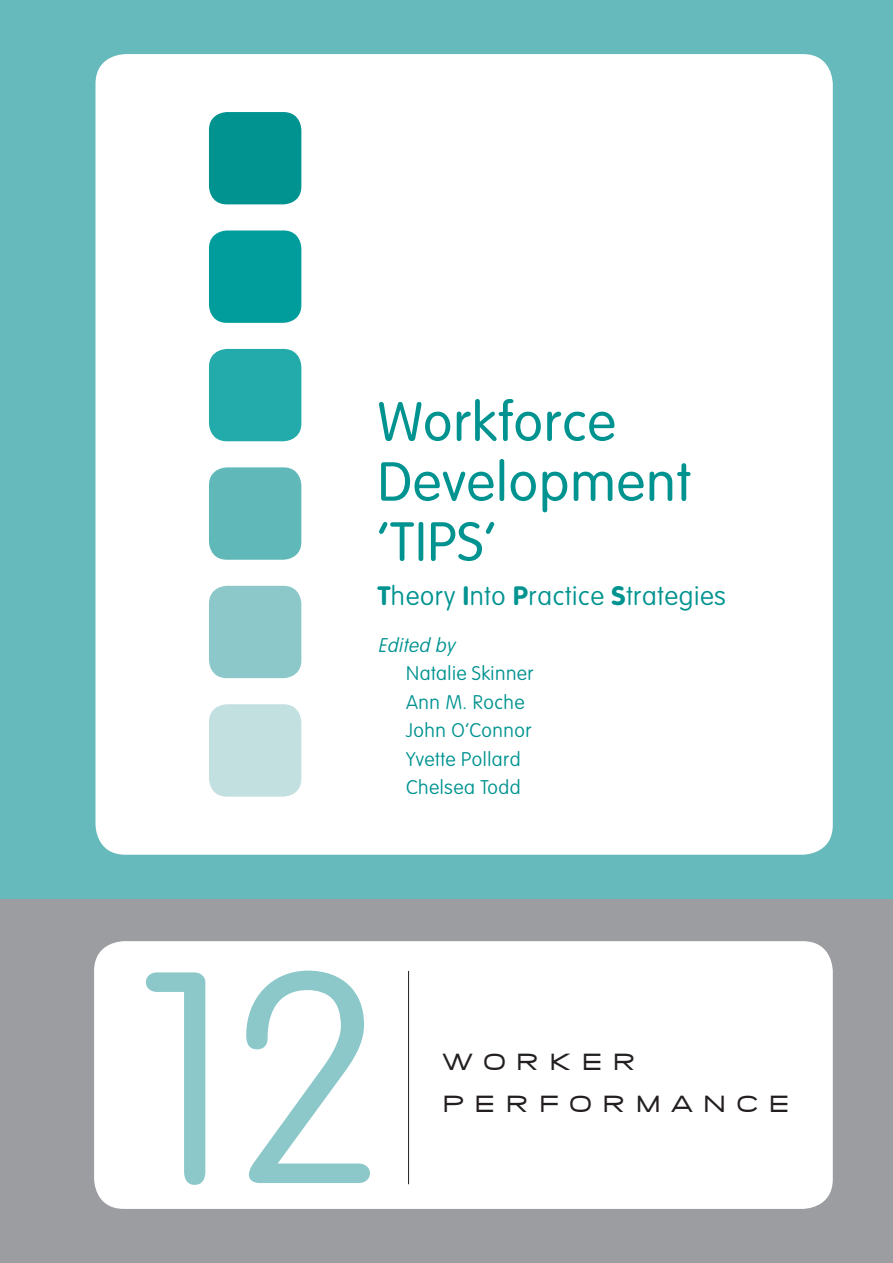
<style>
.page{position:relative;width:893px;height:1263px;background:#fff}
.page>*{position:absolute;margin:0;border:0;box-sizing:border-box;transform-origin:0 0}
.t1{font:100 295.8px "VAG Rounded";color:#8cc8c9}
.t2{font:300 54px/60px "VAG Rounded";letter-spacing:.025em;color:#009390}
.t3{font:100 26.25px "VAG Rounded";letter-spacing:.025em;color:#009390}
.t4{font:500 24.3px/42px "SF Grandezza";letter-spacing:.45em;color:#231f20}
.t5{font:100 19.5px/28.5px "VAG Rounded";letter-spacing:.025em;color:#009390}
.t6{font:italic 100 19.5px "VAG Rounded";color:#009390}
.s1{font-weight:700}
</style>
<div class="page">
<div style="left:0;top:899px;width:892px;height:364px;background:#9b9da0"></div>
<div style="left:0;top:0;width:892px;height:899px;background:#66babb"></div>
<div style="left:94px;top:941px;width:738px;height:268px;background:#fff;border-radius:30px"></div>
<div style="left:95px;top:54px;width:737px;height:801px;background:#fff;border-radius:30px"></div>
<div style="left:209px;top:112px;width:92px;height:92px;background:#009390;border-radius:18px"></div>
<div style="left:209px;top:230px;width:92px;height:93px;background:#009d9c;border-radius:18px"></div>
<div style="left:209px;top:349px;width:92px;height:92px;background:#23aaaa;border-radius:18px"></div>
<div style="left:209px;top:467px;width:92px;height:93px;background:#60b8b9;border-radius:18px"></div>
<div style="left:209px;top:586px;width:92px;height:92px;background:#8cc8c9;border-radius:18px"></div>
<div style="left:209px;top:704px;width:92px;height:93px;background:#c1e0df;border-radius:18px"></div>
<hr style="left:408px;top:971px;width:1px;height:213px;background:#231f20">
<h2 class="t2" style="left:378px;top:396px;width:314px">Workforce<br>Development ‘TIPS’</h2>
<h3 class="t3" style="left:378px;top:585px;width:350px"><span class="s1">T</span>heory <span class="s1">I</span>nto <span class="s1">P</span>ractice <span class="s1">S</span>trategies</h3>
<p class="t6" style="left:378px;top:637px;width:82px">Edited by</p>
<p class="t5" style="left:406px;top:661px;width:129px">Natalie Skinner<br>Ann M. Roche<br>John O’Connor<br>Yvette Pollard<br>Chelsea Todd</p>
<h1 class="t1" style="left:132px;top:955px;width:257px">12</h1>
<p class="t4" style="left:442px;top:1044px;width:348px">WORKER<br>PERFORMANCE</p>
</div>
